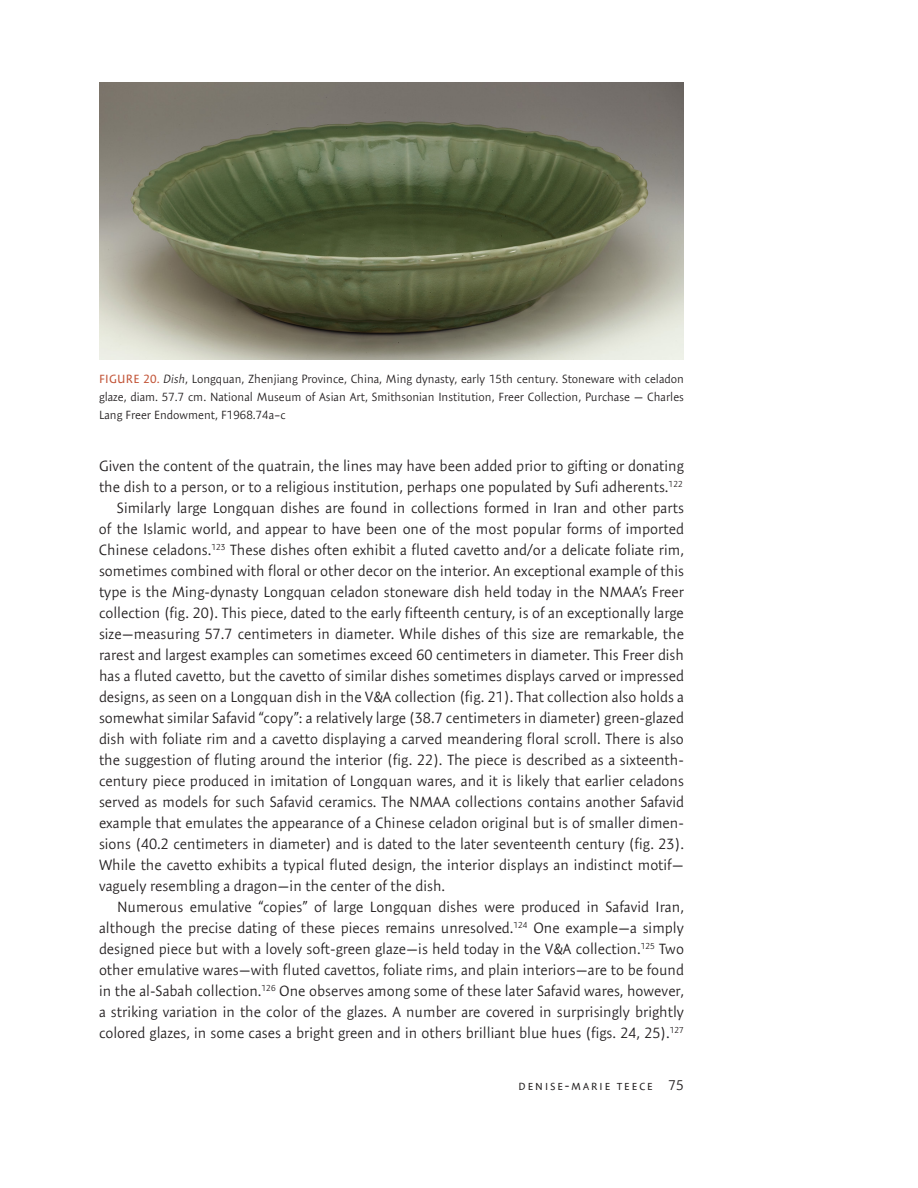
<style>
.page{position:relative;width:918px;height:1188px;background:#fff}
.page>*{position:absolute;margin:0;border:0;box-sizing:border-box;transform-origin:0 0}
.t1{font:300 15px "Expo Sans Pro";color:#231f20}
.t2{font:300 14.25px "Expo Sans Pro";letter-spacing:.1em;color:#231f20}
.t3{font:300 12px/18px "Expo Sans Pro";color:#231f20;text-align:justify}
.s1{font-weight:400;color:#c25437}
.s2{font-style:italic}
</style>
<div class="page">
<img style="left:99px;top:82px;width:585px;height:277px">
<p class="t3" style="left:99px;top:370px;width:587px"><span class="s1">FIGURE 20.</span> <span class="s2">Dish</span>, Longquan, Zhenjiang Province, China, Ming dynasty, early 15th century. Stoneware with celadon glaze, diam. 57.7 cm. National Museum of Asian Art, Smithsonian Institution, Freer Collection, Purchase — Charles Lang Freer Endowment, F1968.74a–c</p>
<p class="t1" style="left:99px;top:457px;width:586px">Given the content of the quatrain, the lines may have been added prior to gifting or donating</p>
<p class="t1" style="left:99px;top:478px;width:585px">the dish to a person, or to a religious institution, perhaps one populated by Sufi adherents.<sup>122</sup></p>
<p class="t1" style="left:117px;top:499px;width:568px">Similarly large Longquan dishes are found in collections formed in Iran and other parts</p>
<p class="t1" style="left:99px;top:520px;width:586px">of the Islamic world, and appear to have been one of the most popular forms of imported</p>
<p class="t1" style="left:99px;top:541px;width:586px">Chinese celadons.<sup>123</sup> These dishes often exhibit a fluted cavetto and/or a delicate foliate rim,</p>
<p class="t1" style="left:99px;top:562px;width:586px">sometimes combined with floral or other decor on the interior. An exceptional example of this</p>
<p class="t1" style="left:99px;top:583px;width:586px">type is the Ming-dynasty Longquan celadon stoneware dish held today in the NMAA’s Freer</p>
<p class="t1" style="left:99px;top:604px;width:586px">collection (fig. 20). This piece, dated to the early fifteenth century, is of an exceptionally large</p>
<p class="t1" style="left:99px;top:625px;width:587px">size—measuring 57.7 centimeters in diameter. While dishes of this size are remarkable, the</p>
<p class="t1" style="left:99px;top:646px;width:587px">rarest and largest examples can sometimes exceed 60 centimeters in diameter. This Freer dish</p>
<p class="t1" style="left:99px;top:667px;width:587px">has a fluted cavetto, but the cavetto of similar dishes sometimes displays carved or impressed</p>
<p class="t1" style="left:99px;top:688px;width:587px">designs, as seen on a Longquan dish in the V&amp;A collection (fig. 21). That collection also holds a</p>
<p class="t1" style="left:99px;top:709px;width:587px">somewhat similar Safavid “copy”: a relatively large (38.7 centimeters in diameter) green-glazed</p>
<p class="t1" style="left:99px;top:730px;width:586px">dish with foliate rim and a cavetto displaying a carved meandering floral scroll. There is also</p>
<p class="t1" style="left:99px;top:751px;width:586px">the suggestion of fluting around the interior (fig. 22). The piece is described as a sixteenth-</p>
<p class="t1" style="left:99px;top:772px;width:587px">century piece produced in imitation of Longquan wares, and it is likely that earlier celadons</p>
<p class="t1" style="left:99px;top:793px;width:587px">served as models for such Safavid ceramics. The NMAA collections contains another Safavid</p>
<p class="t1" style="left:99px;top:814px;width:586px">example that emulates the appearance of a Chinese celadon original but is of smaller dimen-</p>
<p class="t1" style="left:99px;top:835px;width:587px">sions (40.2 centimeters in diameter) and is dated to the later seventeenth century (fig. 23).</p>
<p class="t1" style="left:99px;top:856px;width:586px">While the cavetto exhibits a typical fluted design, the interior displays an indistinct motif—</p>
<p class="t1" style="left:99px;top:877px;width:348px">vaguely resembling a dragon—in the center of the dish.</p>
<p class="t1" style="left:117px;top:898px;width:568px">Numerous emulative “copies” of large Longquan dishes were produced in Safavid Iran,</p>
<p class="t1" style="left:99px;top:919px;width:587px">although the precise dating of these pieces remains unresolved.<sup>124</sup> One example—a simply</p>
<p class="t1" style="left:99px;top:940px;width:587px">designed piece but with a lovely soft-green glaze—is held today in the V&amp;A collection.<sup>125</sup> Two</p>
<p class="t1" style="left:99px;top:961px;width:587px">other emulative wares—with fluted cavettos, foliate rims, and plain interiors—are to be found</p>
<p class="t1" style="left:99px;top:982px;width:586px">in the al-Sabah collection.<sup>126</sup> One observes among some of these later Safavid wares, however,</p>
<p class="t1" style="left:99px;top:1003px;width:587px">a striking variation in the color of the glazes. A number are covered in surprisingly brightly</p>
<p class="t1" style="left:99px;top:1024px;width:586px">colored glazes, in some cases a bright green and in others brilliant blue hues (figs. 24, 25).<sup>127</sup></p>
<p class="t2" style="left:518px;top:1077px;width:167px">Denise-Marie Teece 75</p>
</div>
